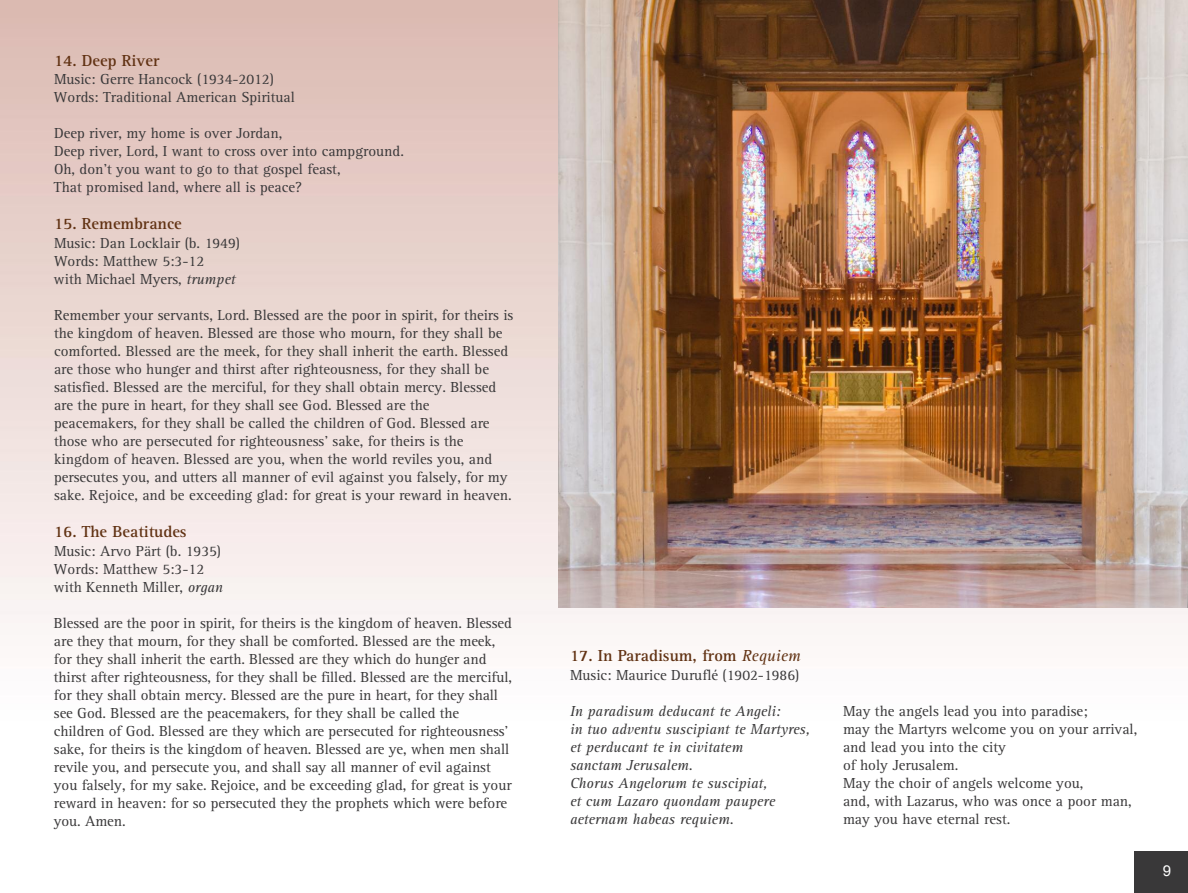
<style>
.page{position:relative;width:1188px;height:893px;background:#fff}
.page>*{position:absolute;margin:0;border:0;box-sizing:border-box;transform-origin:0 0}
.t1{font:700 16.5px "Rotis Serif";color:#613213}
.t2{font:15px/18px "Rotis Serif";color:#393839}
.t3{font:italic 15px "Rotis Serif";color:#393839}
.t4{font:15px "Arial";color:#fff}
.s1{font-style:italic}
.s2{font-weight:400;font-style:italic}
</style>
<div class="page">
<div style="left:1134px;top:851px;width:54px;height:42px;background:#393839"></div>
<img style="left:559px;top:0;width:629px;height:607px">
<p class="t1" style="left:54px;top:54px;width:107px">14. Deep River</p>
<p class="t2" style="left:54px;top:72px;width:243px">Music: Gerre Hancock (1934-2012)<br>Words: Traditional American Spiritual</p>
<p class="t2" style="left:54px;top:126px;width:351px">Deep river, my home is over Jordan,<br>Deep river, Lord, I want to cross over into campground.<br>Oh, don’t you want to go to that gospel feast,<br>That promised land, where all is peace?</p>
<p class="t1" style="left:54px;top:218px;width:129px">15. Remembrance</p>
<p class="t2" style="left:54px;top:236px;width:188px">Music: Dan Locklair (b. 1949)<br>Words: Matthew 5:3-12<br>with Michael Myers, <span class="s1">trumpet</span></p>
<p class="t2" style="left:54px;top:308px;width:461px">Remember your servants, Lord. Blessed are the poor in spirit, for theirs is the kingdom of heaven. Blessed are those who mourn, for they shall be comforted. Blessed are the meek, for they shall inherit the earth. Blessed are those who hunger and thirst after righteousness, for they shall be satisfied. Blessed are the merciful, for they shall obtain mercy. Blessed are the pure in heart, for they shall see God. Blessed are the peacemakers, for they shall be called the children of God. Blessed are those who are persecuted for righteousness’ sake, for theirs is the kingdom of heaven. Blessed are you, when the world reviles you, and persecutes you, and utters all manner of evil against you falsely, for my sake. Rejoice, and be exceeding glad: for great is your reward in heaven.</p>
<p class="t1" style="left:54px;top:526px;width:134px">16. The Beatitudes</p>
<p class="t2" style="left:54px;top:543px;width:170px">Music: Arvo Pärt (b. 1935)<br>Words: Matthew 5:3-12 with Kenneth Miller, <span class="s1">organ</span></p>
<p class="t2" style="left:54px;top:615px;width:460px">Blessed are the poor in spirit, for theirs is the kingdom of heaven. Blessed are they that mourn, for they shall be comforted. Blessed are the meek, for they shall inherit the earth. Blessed are they which do hunger and thirst after righteousness, for they shall be filled. Blessed are the merciful, for they shall obtain mercy. Blessed are the pure in heart, for they shall see God. Blessed are the peacemakers, for they shall be called the children of God. Blessed are they which are persecuted for righteousness’ sake, for theirs is the kingdom of heaven. Blessed are ye, when men shall revile you, and persecute you, and shall say all manner of evil against you falsely, for my sake. Rejoice, and be exceeding glad, for great is your reward in heaven: for so persecuted they the prophets which were before you. Amen.</p>
<p class="t1" style="left:570px;top:650px;width:232px">17. In Paradisum, from <span class="s2">Requiem</span></p>
<p class="t2" style="left:570px;top:667px;width:231px">Music: Maurice Duruflé (1902-1986)</p>
<p class="t3" style="left:570px;top:706px;width:212px">In paradisum deducant te Angeli:</p>
<p class="t2" style="left:843px;top:703px;width:246px">May the angels lead you into paradise;</p>
<p class="t3" style="left:570px;top:724px;width:241px">in tuo adventu suscipiant te Martyres,</p>
<p class="t2" style="left:843px;top:721px;width:296px">may the Martyrs welcome you on your arrival,</p>
<p class="t3" style="left:570px;top:742px;width:175px">et perducant te in civitatem</p>
<p class="t2" style="left:843px;top:739px;width:164px">and lead you into the city</p>
<p class="t3" style="left:570px;top:760px;width:125px">sanctam Jerusalem.</p>
<p class="t2" style="left:843px;top:757px;width:117px">of holy Jerusalem.</p>
<p class="t3" style="left:570px;top:778px;width:199px">Chorus Angelorum te suscipiat,</p>
<p class="t2" style="left:843px;top:775px;width:242px">May the choir of angels welcome you,</p>
<p class="t3" style="left:570px;top:796px;width:207px">et cum Lazaro quondam paupere</p>
<p class="t2" style="left:843px;top:793px;width:290px">and, with Lazarus, who was once a poor man,</p>
<p class="t3" style="left:570px;top:814px;width:165px">aeternam habeas requiem.</p>
<p class="t2" style="left:843px;top:811px;width:169px">may you have eternal rest.</p>
<p class="t4" style="left:1163px;top:862px;width:10px">9</p>
</div>
